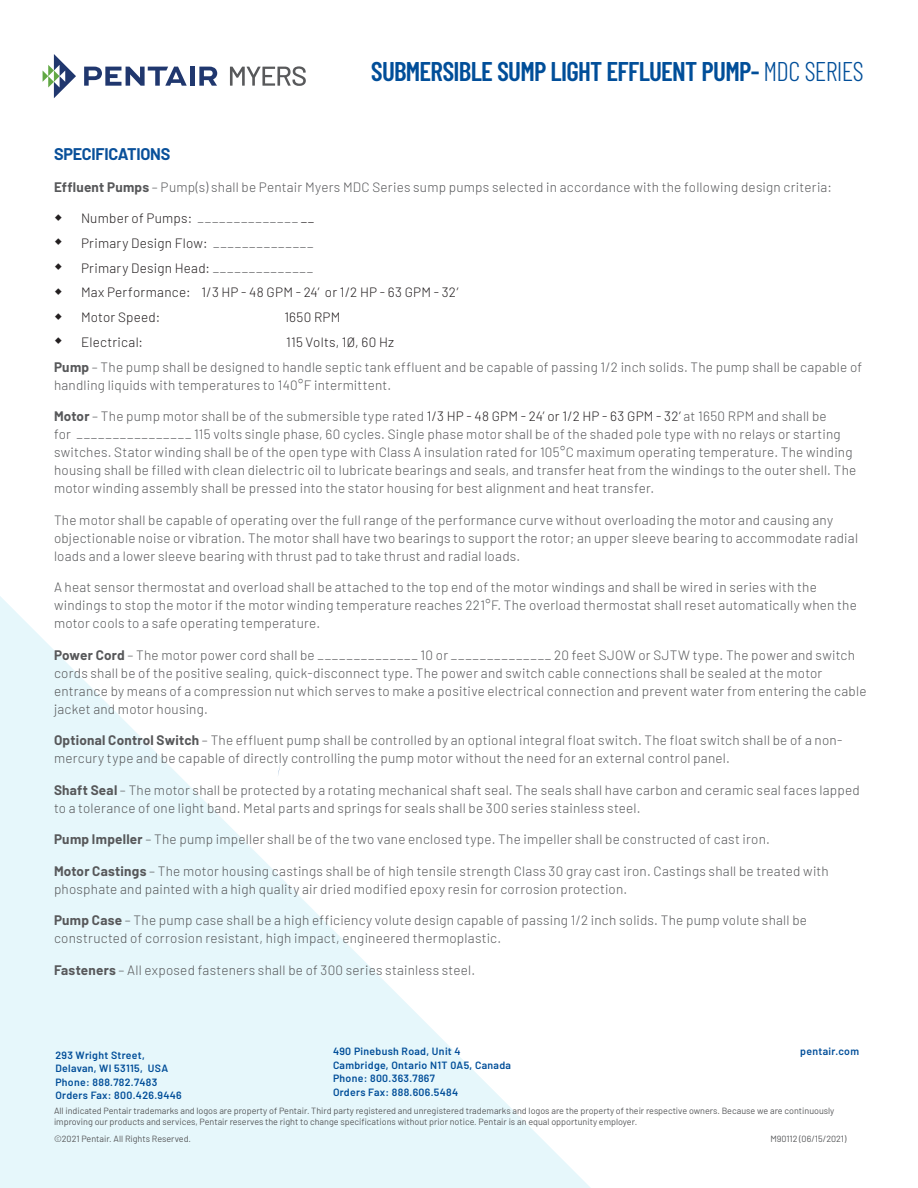
<style>
.page{position:relative;width:918px;height:1188px;background:#fff}
.page>*{position:absolute;margin:0;border:0;box-sizing:border-box;transform-origin:0 0}
.Reverse_Subs_NEW{font:600 27px "Barlow Condensed";letter-spacing:-.025em;color:#014e99}
.Table_Heading{font:700 16.5px "Barlow";letter-spacing:-.015em;color:#09509a}
.Body_Copy{font:300 13.5px/18px "Barlow";letter-spacing:.015em;color:#57585a}
.t1{font:300 13.5px "Barlow";letter-spacing:.015em;color:#231f20}
.B_Signature_Address{font:600 10.5px/13.5px "Barlow";letter-spacing:.03em;color:#014e99}
.Trademark_Footer{font:9px/10.5px "Barlow";color:#57585a}
.s1{font-weight:300}
.s2{font-weight:700}
.s3{color:#57585a}
.s4{color:#231f20}
</style>
<div class="page">
<svg style="left:0;top:596px;width:591px;height:592px;fill:#e6f7fb"></svg>
<svg style="left:230px;top:66px;width:76px;height:20px"></svg>
<svg style="left:43px;top:54px;width:33px;height:44px"></svg>
<svg style="left:84px;top:67px;width:103px;height:19px"></svg>
<hr style="left:190px;top:67px;width:4px;height:19px;background:#20376e">
<svg style="left:199px;top:67px;width:18px;height:19px"></svg>
<svg style="left:278px;top:763px;width:3px;height:14px"></svg>
<p class="Reverse_Subs_NEW" style="left:371px;top:54px;width:495px">SUBMERSIBLE SUMP LIGHT EFFLUENT PUMP- <span class="s1">MDC SERIES</span></p>
<p class="Table_Heading" style="left:54px;top:142px;width:118px">SPECIFICATIONS</p>
<p class="Body_Copy" style="left:54px;top:177px;width:779px"><span class="s2">Effluent Pumps</span> – Pump(s) shall be Pentair Myers MDC Series sump pumps selected in accordance with the following design criteria:</p>
<p class="t1" style="left:81px;top:209px;width:235px">Number of Pumps: <span class="s3">______________</span> __</p>
<p class="t1" style="left:81px;top:233px;width:234px">Primary Design Flow: <span class="s3">______________</span></p>
<p class="t1" style="left:81px;top:258px;width:234px">Primary Design Head: <span class="s3">______________</span></p>
<p class="t1" style="left:81px;top:283px;width:379px">Max Performance: 1/3 HP - 48 GPM - 24’ or 1/2 HP - 63 GPM - 32’</p>
<p class="t1" style="left:81px;top:308px;width:81px">Motor Speed:</p>
<p class="t1" style="left:284px;top:308px;width:58px">1650 RPM</p>
<p class="t1" style="left:81px;top:332px;width:64px">Electrical:</p>
<p class="t1" style="left:286px;top:332px;width:109px">115 Volts, 1Ø, 60 Hz</p>
<p class="Body_Copy" style="left:54px;top:357px;width:810px"><span class="s2">Pump</span> – The pump shall be designed to handle septic tank effluent and be capable of passing 1/2 inch solids. The pump shall be capable of handling liquids with temperatures to 140°F intermittent.</p>
<p class="Body_Copy" style="left:54px;top:406px;width:804px"><span class="s2">Motor</span> – The pump motor shall be of the submersible type rated <span class="s4">1/3 HP - 48 GPM - 24’ or 1/2 HP - 63 GPM - 32’</span> at 1650 RPM and shall be<br>for ________________ 115 volts single phase, 60 cycles. Single phase motor shall be of the shaded pole type with no relays or starting switches. Stator winding shall be of the open type with Class A insulation rated for 105°C maximum operating temperature. The winding housing shall be filled with clean dielectric oil to lubricate bearings and seals, and transfer heat from the windings to the outer shell. The motor winding assembly shall be pressed into the stator housing for best alignment and heat transfer.</p>
<p class="Body_Copy" style="left:54px;top:510px;width:806px">The motor shall be capable of operating over the full range of the performance curve without overloading the motor and causing any objectionable noise or vibration. The motor shall have two bearings to support the rotor; an upper sleeve bearing to accommodate radial loads and a lower sleeve bearing with thrust pad to take thrust and radial loads.</p>
<p class="Body_Copy" style="left:54px;top:577px;width:804px">A heat sensor thermostat and overload shall be attached to the top end of the motor windings and shall be wired in series with the windings to stop the motor if the motor winding temperature reaches 221°F. The overload thermostat shall reset automatically when the motor cools to a safe operating temperature.</p>
<p class="Body_Copy" style="left:54px;top:645px;width:814px"><span class="s2">Power Cord</span> – The motor power cord shall be ______________ 10 or ______________ 20 feet SJOW or SJTW type. The power and switch cords shall be of the positive sealing, quick-disconnect type. The power and switch cable connections shall be sealed at the motor entrance by means of a compression nut which serves to make a positive electrical connection and prevent water from entering the cable jacket and motor housing.</p>
<p class="Body_Copy" style="left:54px;top:730px;width:790px"><span class="s2">Optional Control Switch</span> – The effluent pump shall be controlled by an optional integral float switch. The float switch shall be of a non&shy;mercury type and be capable of directly controlling the pump motor without the need for an external control panel.</p>
<p class="Body_Copy" style="left:54px;top:780px;width:807px"><span class="s2">Shaft Seal</span> – The motor shall be protected by a rotating mechanical shaft seal. The seals shall have carbon and ceramic seal faces lapped to a tolerance of one light band. Metal parts and springs for seals shall be 300 series stainless steel.</p>
<p class="Body_Copy" style="left:54px;top:829px;width:718px"><span class="s2">Pump Impeller</span> – The pump impeller shall be of the two vane enclosed type. The impeller shall be constructed of cast iron.</p>
<p class="Body_Copy" style="left:54px;top:861px;width:776px"><span class="s2">Motor Castings</span> – The motor housing castings shall be of high tensile strength Class 30 gray cast iron. Castings shall be treated with phosphate and painted with a high quality air dried modified epoxy resin for corrosion protection.</p>
<p class="Body_Copy" style="left:54px;top:910px;width:755px"><span class="s2">Pump Case</span> – The pump case shall be a high efficiency volute design capable of passing 1/2 inch solids. The pump volute shall be constructed of corrosion resistant, high impact, engineered thermoplastic.</p>
<p class="Body_Copy" style="left:54px;top:960px;width:423px"><span class="s2">Fasteners</span> – All exposed fasteners shall be of 300 series stainless steel.</p>
<p class="B_Signature_Address" style="left:55px;top:1047px;width:114px">293 Wright Street,<br>Delavan, WI 53115, USA</p>
<p class="B_Signature_Address" style="left:55px;top:1074px;width:104px">Phone: 888.782.7483</p>
<p class="B_Signature_Address" style="left:55px;top:1088px;width:128px">Orders Fax: 800.426.9446</p>
<p class="B_Signature_Address" style="left:333px;top:1044px;width:180px">490 Pinebush Road, Unit 4<br>Cambridge, Ontario N1T 0A5, Canada</p>
<p class="B_Signature_Address" style="left:333px;top:1071px;width:103px">Phone: 800.363.7867</p>
<p class="B_Signature_Address" style="left:333px;top:1085px;width:127px">Orders Fax: 888.606.5484</p>
<p class="B_Signature_Address" style="left:800px;top:1044px;width:60px">pentair.com</p>
<p class="Trademark_Footer" style="left:54px;top:1105px;width:782px">All indicated Pentair trademarks and logos are property of Pentair. Third party registered and unregistered trademarks and logos are the property of their respective owners. Because we are continuously improving our products and services, Pentair reserves the right to change specifications without prior notice. Pentair is an equal opportunity employer.</p>
<p class="Trademark_Footer" style="left:54px;top:1133px;width:139px">©2021 Pentair. All Rights Reserved.</p>
<p class="Trademark_Footer" style="left:770px;top:1133px;width:78px">M90112 (06/15/2021)</p>
</div>
